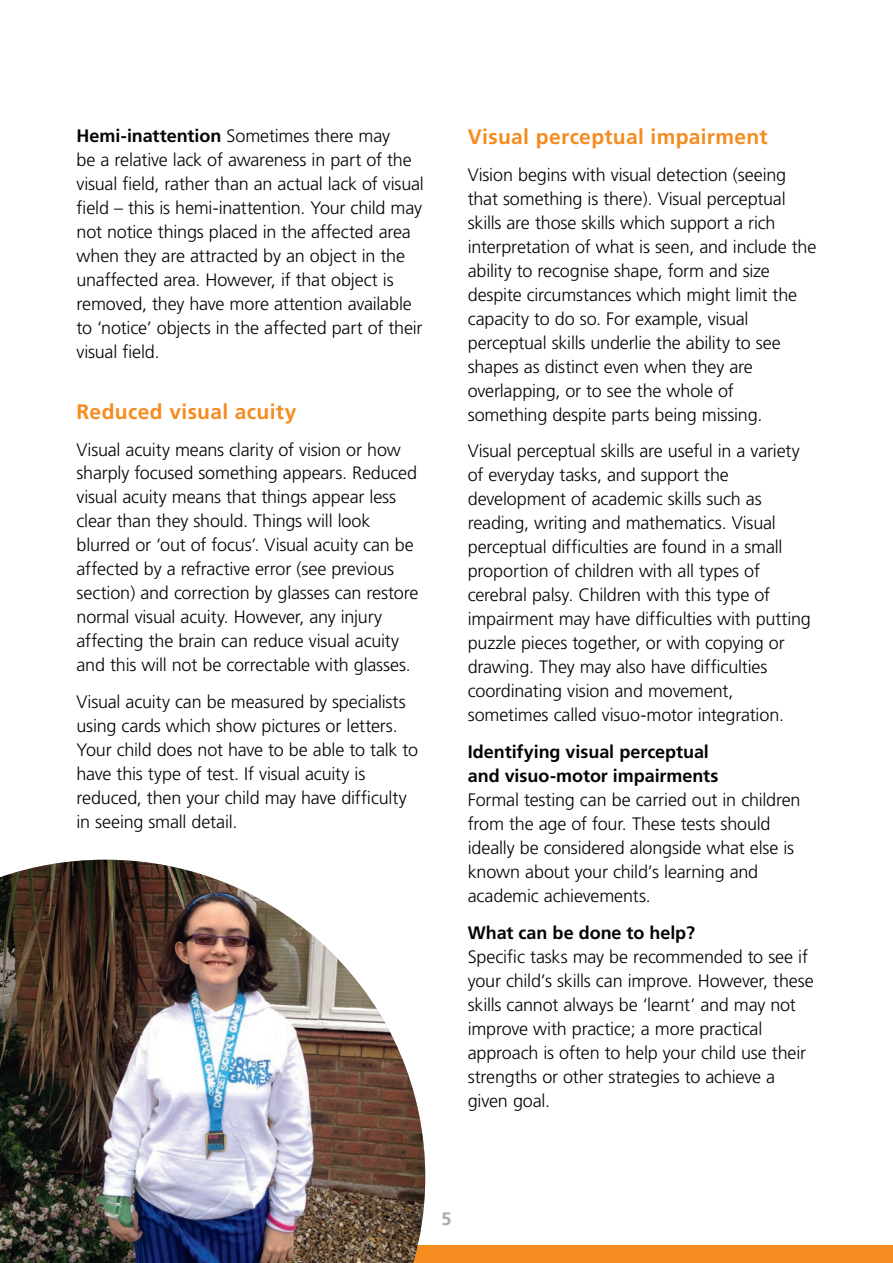
<style>
.page{position:relative;width:893px;height:1263px;background:#fff}
.page>*{position:absolute;margin:0;border:0;box-sizing:border-box;transform-origin:0 0}
.t1{font:700 21px "Frutiger";letter-spacing:.015em;color:#f68b1f}
.t2{font:300 18px/24px "Frutiger";letter-spacing:-.01em;color:#030505}
.t3{font:700 18px/24px "Frutiger";letter-spacing:-.005em;color:#030505}
.t4{font:700 18px "Frutiger";color:#a8a9ad}
.s1{font-weight:700}
</style>
<div class="page">
<div style="left:0;top:1246px;width:893px;height:17px;background:#f68b1f"></div>
<img style="left:0;top:860px;width:425px;height:403px">
<p class="t2" style="left:77px;top:123px;width:349px"><span class="s1">Hemi-inattention</span> Sometimes there may<br>be a relative lack of awareness in part of the visual field, rather than an actual lack of visual field – this is hemi-inattention. Your child may not notice things placed in the affected area when they are attracted by an object in the unaffected area. However, if that object is removed, they have more attention available to ‘notice’ objects in the affected part of their visual field.</p>
<p class="t1" style="left:77px;top:399px;width:221px">Reduced visual acuity</p>
<p class="t2" style="left:77px;top:437px;width:343px">Visual acuity means clarity of vision or how sharply focused something appears. Reduced visual acuity means that things appear less clear than they should. Things will look blurred or ‘out of focus’. Visual acuity can be affected by a refractive error (see previous section) and correction by glasses can restore normal visual acuity. However, any injury affecting the brain can reduce visual acuity and this will not be correctable with glasses.</p>
<p class="t2" style="left:77px;top:690px;width:343px">Visual acuity can be measured by specialists using cards which show pictures or letters.<br>Your child does not have to be able to talk to have this type of test. If visual acuity is reduced, then your child may have difficulty in seeing small detail.</p>
<p class="t1" style="left:468px;top:124px;width:301px">Visual perceptual impairment</p>
<p class="t2" style="left:468px;top:162px;width:350px">Vision begins with visual detection (seeing that something is there). Visual perceptual skills are those skills which support a rich interpretation of what is seen, and include the ability to recognise shape, form and size despite circumstances which might limit the capacity to do so. For example, visual perceptual skills underlie the ability to see shapes as distinct even when they are overlapping, or to see the whole of something despite parts being missing.</p>
<p class="t2" style="left:468px;top:439px;width:345px">Visual perceptual skills are useful in a variety of everyday tasks, and support the development of academic skills such as reading, writing and mathematics. Visual perceptual difficulties are found in a small proportion of children with all types of cerebral palsy. Children with this type of impairment may have difficulties with putting puzzle pieces together, or with copying or drawing. They may also have difficulties coordinating vision and movement, sometimes called visuo-motor integration.</p>
<p class="t3" style="left:468px;top:740px;width:252px">Identifying visual perceptual and visuo-motor impairments</p>
<p class="t2" style="left:468px;top:788px;width:334px">Formal testing can be carried out in children from the age of four. These tests should ideally be considered alongside what else is known about your child’s learning and academic achievements.</p>
<p class="t3" style="left:468px;top:920px;width:229px">What can be done to help?</p>
<p class="t2" style="left:468px;top:944px;width:347px">Specific tasks may be recommended to see if your child’s skills can improve. However, these skills cannot always be ‘learnt’ and may not improve with practice; a more practical approach is often to help your child use their strengths or other strategies to achieve a given goal.</p>
<p class="t4" style="left:441px;top:1208px;width:12px">5</p>
</div>
